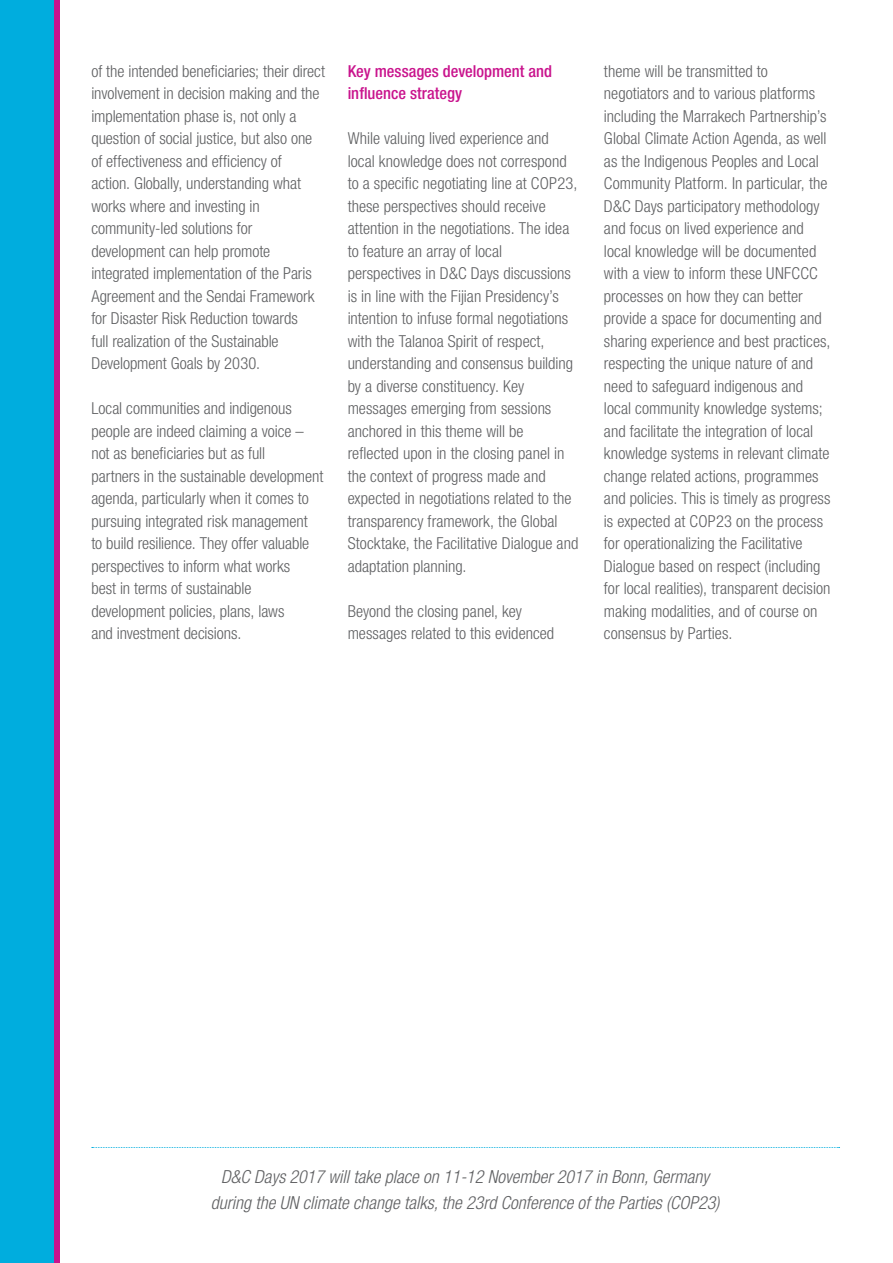
<style>
.page{position:relative;width:893px;height:1263px;background:#fff}
.page>*{position:absolute;margin:0;border:0;box-sizing:border-box;transform-origin:0 0}
.intro{font:italic 300 condensed 18px "Helvetica Neue LT Com";color:#606163}
.text_grey_light{font:300 condensed 16.5px/22.5px "Helvetica Neue LT Std";color:#606163}
.Subheading_pink_bol{font:500 condensed 16.5px/22.5px "Helvetica Neue LT Std";color:#c9148d}
</style>
<div class="page">
<div style="left:0;top:0;width:54px;height:1263px;background:#00adde"></div>
<div style="left:54px;top:0;width:6px;height:1263px;background:#c9148d"></div>
<svg style="left:92px;top:1147px;width:748px;height:1px"></svg>
<p class="text_grey_light" style="left:91px;top:59px;width:235px">of the intended beneficiaries; their direct involvement in decision making and the implementation phase is, not only a question of social justice, but also one of effectiveness and efficiency of<br>action. Globally, understanding what works where and investing in community-led solutions for development can help promote integrated implementation of the Paris Agreement and the Sendai Framework for Disaster Risk Reduction towards<br>full realization of the Sustainable Development Goals by 2030.</p>
<p class="text_grey_light" style="left:91px;top:397px;width:233px">Local communities and indigenous people are indeed claiming a voice – not as beneficiaries but as full<br>partners in the sustainable development agenda, particularly when it comes to pursuing integrated risk management<br>to build resilience. They offer valuable perspectives to inform what works<br>best in terms of sustainable development policies, plans, laws<br>and investment decisions.</p>
<p class="Subheading_pink_bol" style="left:348px;top:59px;width:206px">Key messages development and influence strategy</p>
<p class="text_grey_light" style="left:348px;top:127px;width:232px">While valuing lived experience and local knowledge does not correspond to a specific negotiating line at COP23, these perspectives should receive attention in the negotiations. The idea to feature an array of local perspectives in D&amp;C Days discussions is in line with the Fijian Presidency’s intention to infuse formal negotiations with the Talanoa Spirit of respect, understanding and consensus building by a diverse constituency. Key messages emerging from sessions anchored in this theme will be reflected upon in the closing panel in the context of progress made and expected in negotiations related to the transparency framework, the Global Stocktake, the Facilitative Dialogue and adaptation planning.</p>
<p class="text_grey_light" style="left:348px;top:599px;width:208px">Beyond the closing panel, key messages related to this evidenced</p>
<p class="text_grey_light" style="left:604px;top:59px;width:228px">theme will be transmitted to negotiators and to various platforms including the Marrakech Partnership’s Global Climate Action Agenda, as well as the Indigenous Peoples and Local Community Platform. In particular, the D&amp;C Days participatory methodology and focus on lived experience and local knowledge will be documented with a view to inform these UNFCCC processes on how they can better provide a space for documenting and sharing experience and best practices, respecting the unique nature of and need to safeguard indigenous and local community knowledge systems; and facilitate the integration of local knowledge systems in relevant climate change related actions, programmes and policies. This is timely as progress is expected at COP23 on the process for operationalizing the Facilitative Dialogue based on respect (including for local realities), transparent decision making modalities, and of course on consensus by Parties.</p>
<p class="intro" style="left:221px;top:1167px;width:489px">D&amp;C Days 2017 will take place on 11-12 November 2017 in Bonn, Germany</p>
<p class="intro" style="left:211px;top:1192px;width:510px">during the UN climate change talks, the 23rd Conference of the Parties (COP23)</p>
</div>
